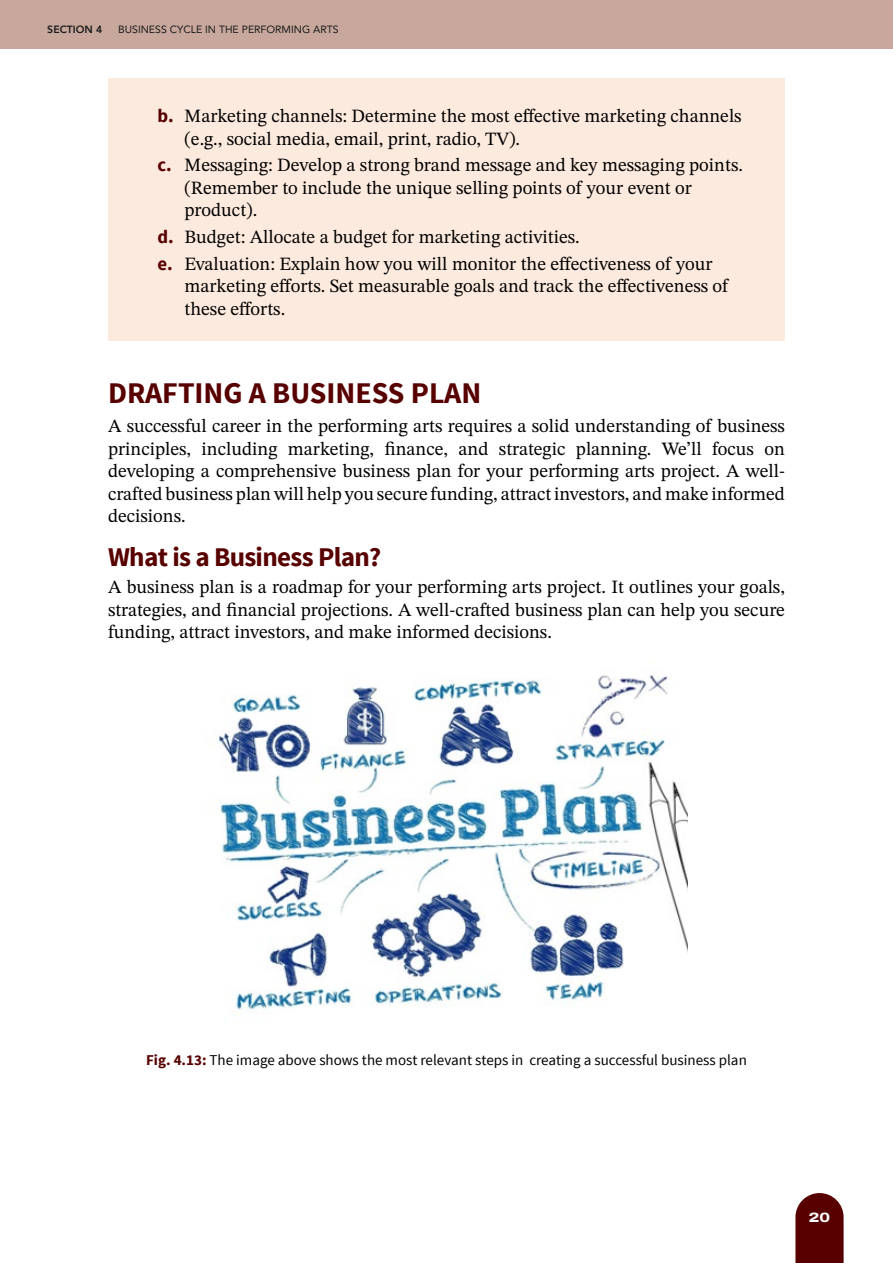
<style>
.page{position:relative;width:893px;height:1263px;background:#fff}
.page>*{position:absolute;margin:0;border:0;box-sizing:border-box;transform-origin:0 0}
.Heading_2{font:700 30px "Source Sans Pro";color:#580000}
.Heading_3{font:700 27px "Source Sans Pro";letter-spacing:-.025em;color:#580000}
.Body{font:18.75px/22.5px "STIX Two Text";color:#000;text-align:justify}
.Activity_questions_Sub{font:18.75px/22.5px "STIX Two Text";color:#000}
.Figure_Caption_copy{font:15px "Source Sans Pro";color:#000}
.t1{font:800 13.5px "Archivo Expanded";color:#fff}
.t2{font:10.5px "Avenir";color:#1a1a1a}
.t3{font:800 10.5px "Avenir";color:#1a1a1a}
.s1{font-family:"Source Sans Pro";font-weight:700;color:#580000}
.s2{font-weight:700;color:#580000}
</style>
<div class="page">
<div style="left:0;top:0;width:893px;height:49px;background:#c8a89d"></div>
<svg style="left:795px;top:1193px;width:49px;height:70px;background:#671717"></svg>
<div style="left:108px;top:78px;width:677px;height:92px;background:#fdeade"></div>
<div style="left:108px;top:128px;width:677px;height:114px;background:#fdeade"></div>
<div style="left:108px;top:226px;width:677px;height:115px;background:#fdeade"></div>
<img style="left:216px;top:675px;width:472px;height:337px">
<p class="t3" style="left:47px;top:21px;width:57px">SECTION 4</p>
<p class="t2" style="left:118px;top:21px;width:222px">BUSINESS CYCLE IN THE PERFORMING ARTS</p>
<p class="Activity_questions_Sub" style="left:185px;top:104px;width:559px;text-indent:-27px"><span class="s1">b.</span> Marketing channels: Determine the most effective marketing channels (e.g., social media, email, print, radio, TV).</p>
<p class="Activity_questions_Sub" style="left:185px;top:154px;width:560px;text-indent:-27px"><span class="s1">c.</span> Messaging: Develop a strong brand message and key messaging points. (Remember to include the unique selling points of your event or product).</p>
<p class="Activity_questions_Sub" style="left:158px;top:225px;width:424px"><span class="s1">d.</span> Budget: Allocate a budget for marketing activities.</p>
<p class="Activity_questions_Sub" style="left:185px;top:252px;width:545px;text-indent:-27px"><span class="s1">e.</span> Evaluation: Explain how you will monitor the effectiveness of your marketing efforts. Set measurable goals and track the effectiveness of these efforts.</p>
<p class="Heading_2" style="left:108px;top:374px;width:375px">DRAFTING A BUSINESS PLAN</p>
<p class="Body" style="left:108px;top:414px;width:678px">A successful career in the performing arts requires a solid understanding of business principles, including marketing, finance, and strategic planning. We’ll focus on developing a comprehensive business plan for your performing arts project. A well&shy;crafted business plan will help you secure funding, attract investors, and make informed decisions.</p>
<p class="Heading_3" style="left:108px;top:540px;width:275px">What is a Business Plan?</p>
<p class="Body" style="left:108px;top:576px;width:678px">A business plan is a roadmap for your performing arts project. It outlines your goals, strategies, and financial projections. A well-crafted business plan can help you secure funding, attract investors, and make informed decisions.</p>
<p class="Figure_Caption_copy" style="left:146px;top:1051px;width:602px"><span class="s2">Fig. 4.13:</span> The image above shows the most relevant steps in creating a successful business plan</p>
<p class="t1" style="left:809px;top:1207px;width:23px">20</p>
</div>
